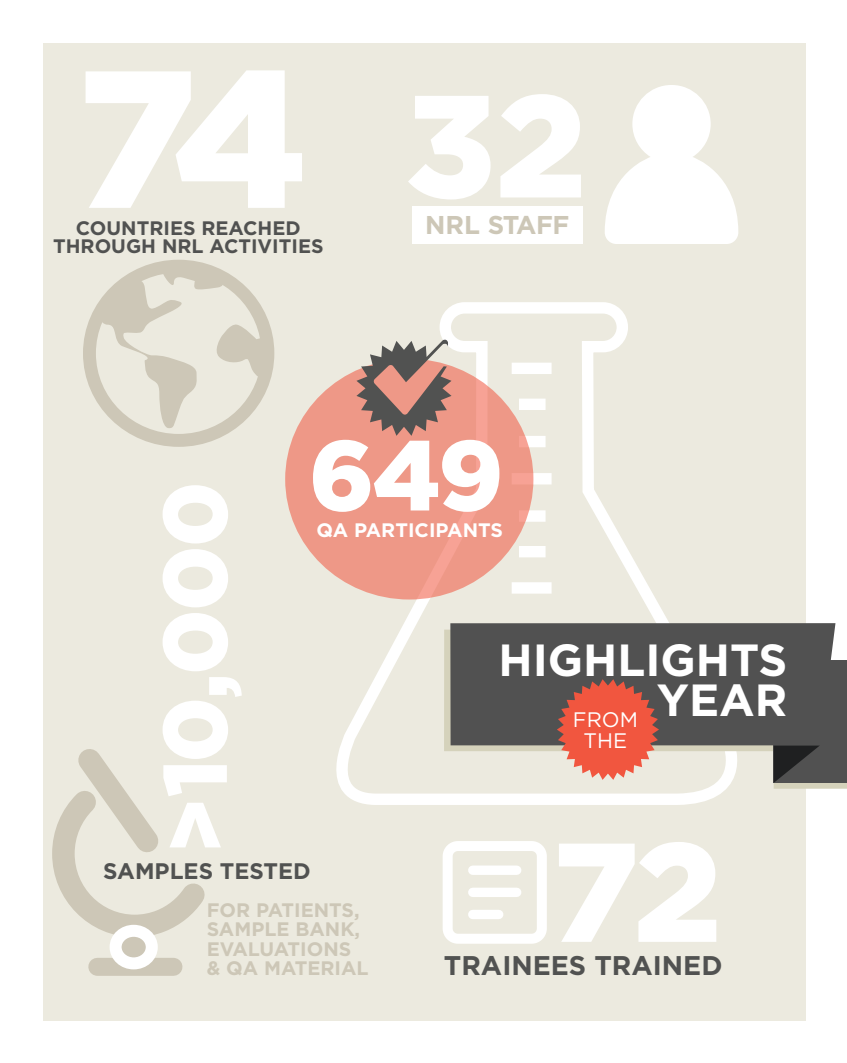
<style>
.page{position:relative;width:847px;height:1063px;background:#fff}
.page>*{position:absolute;margin:0;border:0;box-sizing:border-box;transform-origin:0 0}
.t1{font:900 195px "Gotham";color:#fff}
.t2{font:900 145.2px "Gotham";color:#fff}
.t3{font:900 140.4px "Gotham";color:#fff}
.t4{font:900 99px "Gotham";color:#fff}
.t5{font:900 90px "Gotham";color:#fff}
.t6{font:700 45px "Gotham";color:#fff}
.t7{font:700 27px "Gotham";color:#515251}
.t8{font:700 25.8px "Gotham";letter-spacing:-.01em;color:#cdc7b7}
.t9{font:700 22.5px "Gotham";color:#515251}
.t10{font:21px "Gotham";color:#fff}
.t11{font:700 19.5px/19.5px "Gotham";color:#cdc7b7}
.t12{font:700 19.5px "Gotham";color:#515251}
.t13{font:700 19.5px "Gotham";color:#fff}
</style>
<div class="page">
<div style="left:43px;top:43px;width:762px;height:977px;background:#eceadf"></div>
<svg style="left:326px;top:302px;width:400px;height:503px"></svg>
<div style="left:511px;top:363px;width:40px;height:11px;background:#fff"></div>
<div style="left:511px;top:473px;width:40px;height:11px;background:#fff"></div>
<div style="left:511px;top:582px;width:40px;height:12px;background:#fff"></div>
<div style="left:518px;top:399px;width:27px;height:11px;background:#fff"></div>
<div style="left:518px;top:436px;width:27px;height:11px;background:#fff"></div>
<div style="left:518px;top:510px;width:27px;height:12px;background:#fff"></div>
<div style="left:518px;top:546px;width:27px;height:11px;background:#fff"></div>
<svg style="left:444px;top:630px;width:402px;height:159px"></svg>
<div style="left:773px;top:661px;width:73px;height:122px;background:#515151"></div>
<svg style="left:773px;top:745px;width:46px;height:38px"></svg>
<div style="left:450px;top:623px;width:385px;height:122px;background:#515151"></div>
<svg style="left:556px;top:679px;width:102px;height:101px;background:#d46a58"></svg>
<div style="left:285px;top:359px;width:248px;height:241px;background:linear-gradient(to right,#ed9887,#f09a8a);border-radius:50%"></div>
<div style="left:83px;top:260px;width:191px;height:187px;border:13px solid #cdc7b7;border-radius:50%"></div>
<svg style="left:95px;top:264px;width:174px;height:165px"></svg>
<div style="left:442px;top:841px;width:104px;height:103px;border:10px solid #fff;border-radius:10px"></div>
<div style="left:472px;top:866px;width:44px;height:9px;background:#fff"></div>
<div style="left:472px;top:888px;width:44px;height:9px;background:#fff"></div>
<div style="left:472px;top:910px;width:26px;height:9px;background:#fff"></div>
<svg style="left:605px;top:85px;width:133px;height:159px"></svg>
<div style="left:412px;top:206px;width:171px;height:38px;background:#fff"></div>
<div style="left:97px;top:958px;width:76px;height:18px;background:#cdc7b7"></div>
<svg style="left:52px;top:749px;width:153px;height:186px"></svg>
<div style="left:115px;top:931px;width:37px;height:32px;background:#cdc7b7;border-radius:50%"></div>
<div style="left:109px;top:925px;width:49px;height:44px;border:12px solid #fff;border-radius:50%"></div>
<svg style="left:356px;top:339px;width:95px;height:97px;background:#a8867d"></svg>
<h1 class="t1" style="left:77px;top:4px;width:232px">74</h1>
<p class="t12" style="left:121px;top:215px;width:109px">NTRIES REACHED</p>
<p class="t12" style="left:53px;top:233px;width:58px">TH ROUGH</p>
<p class="t12" style="left:162px;top:233px;width:60px">NRL ACTIVITIE</p>
<p class="t12" style="left:311px;top:233px;width:14px">S</p>
<p class="t12" style="left:76px;top:215px;width:16px">COU</p>
<h2 class="t2" style="left:405px;top:46px;width:182px">32</h2>
<h3 class="t8" style="left:425px;top:208px;width:146px">NRL STAFF</h3>
<h3 class="t4" style="left:309px;top:407px;width:196px">649</h3>
<p class="t13" style="left:316px;top:517px;width:92px">QA PARTICIPA</p>
<p class="t13" style="left:462px;top:517px;width:42px">NTS</p>
<h3 class="t5" style="left:133px;top:855px;width:375px;rotate:-90deg">&gt;10,000</h3>
<h3 class="t6" style="left:498px;top:630px;width:29px">HIGH</h3>
<h3 class="t6" style="left:617px;top:630px;width:56px">LIGHT</h3>
<h3 class="t6" style="left:758px;top:630px;width:30px">S</h3>
<p class="t10" style="left:572px;top:706px;width:117px">FROM <sup>YEA</sup></p>
<h3 class="t6" style="left:754px;top:671px;width:34px">R</h3>
<p class="t10" style="left:583px;top:727px;width:45px">THE</p>
<h3 class="t3" style="left:552px;top:795px;width:170px">72</h3>
<h3 class="t7" style="left:568px;top:947px;width:133px">S TRAI NED</h3>
<p class="t9" style="left:103px;top:856px;width:33px">SAMP</p>
<p class="t9" style="left:170px;top:856px;width:66px">LES TE</p>
<p class="t9" style="left:249px;top:856px;width:31px">STED</p>
<p class="t11" style="left:207px;top:900px;width:157px">FOR PATIENTS,<br>SAMPLE BAN K,<br>EVALUATIONS<br>&amp; QA MATERIAL</p>
<h3 class="t7" style="left:443px;top:947px;width:106px">TRAI NEE</h3>
</div>
